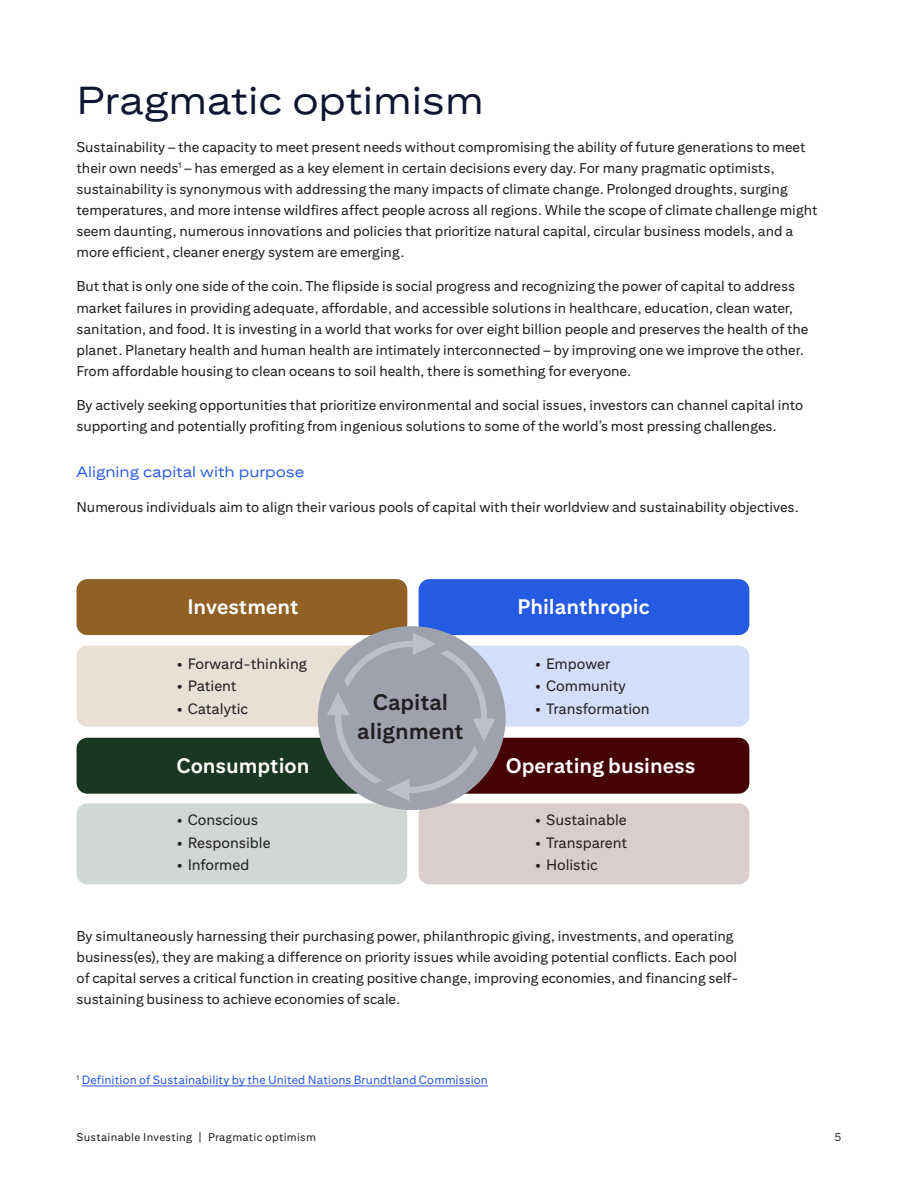
<style>
.page{position:relative;width:918px;height:1188px;background:#fff}
.page>*{position:absolute;margin:0;border:0;box-sizing:border-box;transform-origin:0 0}
.t1{font:39px "Citi Sans Display";color:#0f1632}
.t2{font:700 22.5px/28.5px "Citi Sans Text";color:#231f20;text-align:center}
.t3{font:700 21px "Citi Sans Text";color:#fff}
.t4{font:15px "Citi Sans Text";color:#231f20}
.t5{font:15px "Citi Sans Display";color:#255be3}
.Body_Copy{font:14.25px/21px "Citi Sans Text";color:#231f20}
.t6{font:12px "Citi Sans Text";letter-spacing:.01em;color:#255be3}
.t7{font:11.25px "Citi Sans Text";letter-spacing:.03em;color:#231f20}
</style>
<div class="page">
<hr style="left:82px;top:1086px;width:406px;height:1px;background:#255be3">
<div style="left:77px;top:579px;width:330px;height:56px;background:#916024;border-radius:11px"></div>
<div style="left:77px;top:738px;width:330px;height:56px;background:#193722;border-radius:11px"></div>
<div style="left:77px;top:646px;width:330px;height:81px;background:#e9dfd3;border-radius:11px"></div>
<div style="left:77px;top:803px;width:330px;height:81px;background:#d1d7d3;border-radius:11px"></div>
<div style="left:419px;top:646px;width:330px;height:81px;background:#d3def9;border-radius:11px"></div>
<div style="left:419px;top:579px;width:330px;height:56px;background:#255be3;border-radius:11px"></div>
<div style="left:419px;top:738px;width:330px;height:56px;background:#460303;border-radius:11px"></div>
<div style="left:419px;top:803px;width:330px;height:81px;background:#dacdcd;border-radius:11px"></div>
<div style="left:318px;top:626px;width:188px;height:184px;background:#9fa2ad;border-radius:50%"></div>
<svg style="left:327px;top:632px;width:168px;height:169px"></svg>
<h1 class="t1" style="left:77px;top:77px;width:409px">Pragmatic optimism</h1>
<p class="Body_Copy" style="left:77px;top:136px;width:743px">Sustainability – the capacity to meet present needs without compromising the ability of future generations to meet their own needs<sup>1</sup> – has emerged as a key element in certain decisions every day. For many pragmatic optimists, sustainability is synonymous with addressing the many impacts of climate change. Prolonged droughts, surging temperatures, and more intense wildfires affect people across all regions. While the scope of climate challenge might seem daunting, numerous innovations and policies that prioritize natural capital, circular business models, and a more efficient, cleaner energy system are emerging.</p>
<p class="Body_Copy" style="left:77px;top:276px;width:733px">But that is only one side of the coin. The flipside is social progress and recognizing the power of capital to address market failures in providing adequate, affordable, and accessible solutions in healthcare, education, clean water, sanitation, and food. It is investing in a world that works for over eight billion people and preserves the health of the planet. Planetary health and human health are intimately interconnected – by improving one we improve the other.<br>From affordable housing to clean oceans to soil health, there is something for everyone.</p>
<p class="Body_Copy" style="left:77px;top:394px;width:728px">By actively seeking opportunities that prioritize environmental and social issues, investors can channel capital into supporting and potentially profiting from ingenious solutions to some of the world’s most pressing challenges.</p>
<h2 class="t5" style="left:77px;top:463px;width:229px">Aligning capital with purpose</h2>
<p class="Body_Copy" style="left:77px;top:496px;width:724px">Numerous individuals aim to align their various pools of capital with their worldview and sustainability objectives.</p>
<h3 class="t3" style="left:187px;top:594px;width:113px">Investment</h3>
<p class="t4" style="left:177px;top:655px;width:132px">• Forward-thinking</p>
<p class="t4" style="left:177px;top:677px;width:61px">• Patient</p>
<p class="t4" style="left:177px;top:700px;width:73px">• Catalytic</p>
<h3 class="t3" style="left:176px;top:753px;width:135px">Consumption</h3>
<p class="t4" style="left:177px;top:811px;width:83px">• Conscious</p>
<p class="t4" style="left:177px;top:834px;width:95px">• Responsible</p>
<p class="t4" style="left:177px;top:856px;width:74px">• Informed</p>
<h3 class="t2" style="left:357px;top:688px;width:108px">Capital alignment</h3>
<h3 class="t3" style="left:517px;top:594px;width:134px">Philanthropic</h3>
<p class="t4" style="left:535px;top:655px;width:77px">• Empower</p>
<p class="t4" style="left:535px;top:677px;width:92px">• Community</p>
<p class="t4" style="left:535px;top:700px;width:116px">• Transformation</p>
<h3 class="t3" style="left:506px;top:753px;width:191px">Operating business</h3>
<p class="t4" style="left:535px;top:811px;width:93px">• Sustainable</p>
<p class="t4" style="left:535px;top:834px;width:93px">• Transparent</p>
<p class="t4" style="left:535px;top:856px;width:64px">• Holistic</p>
<p class="Body_Copy" style="left:77px;top:925px;width:663px">By simultaneously harnessing their purchasing power, philanthropic giving, investments, and operating business(es), they are making a difference on priority issues while avoiding potential conflicts. Each pool of capital serves a critical function in creating positive change, improving economies, and financing self&shy;sustaining business to achieve economies of scale.</p>
<p class="t6" style="left:77px;top:1073px;width:413px"><sup>1</sup> Definition of Sustainability by the United Nations Brundtland Commission</p>
<p class="t7" style="left:77px;top:1130px;width:241px">Sustainable Investing | Pragmatic optimism</p>
<p class="t7" style="left:835px;top:1130px;width:8px">5</p>
</div>
